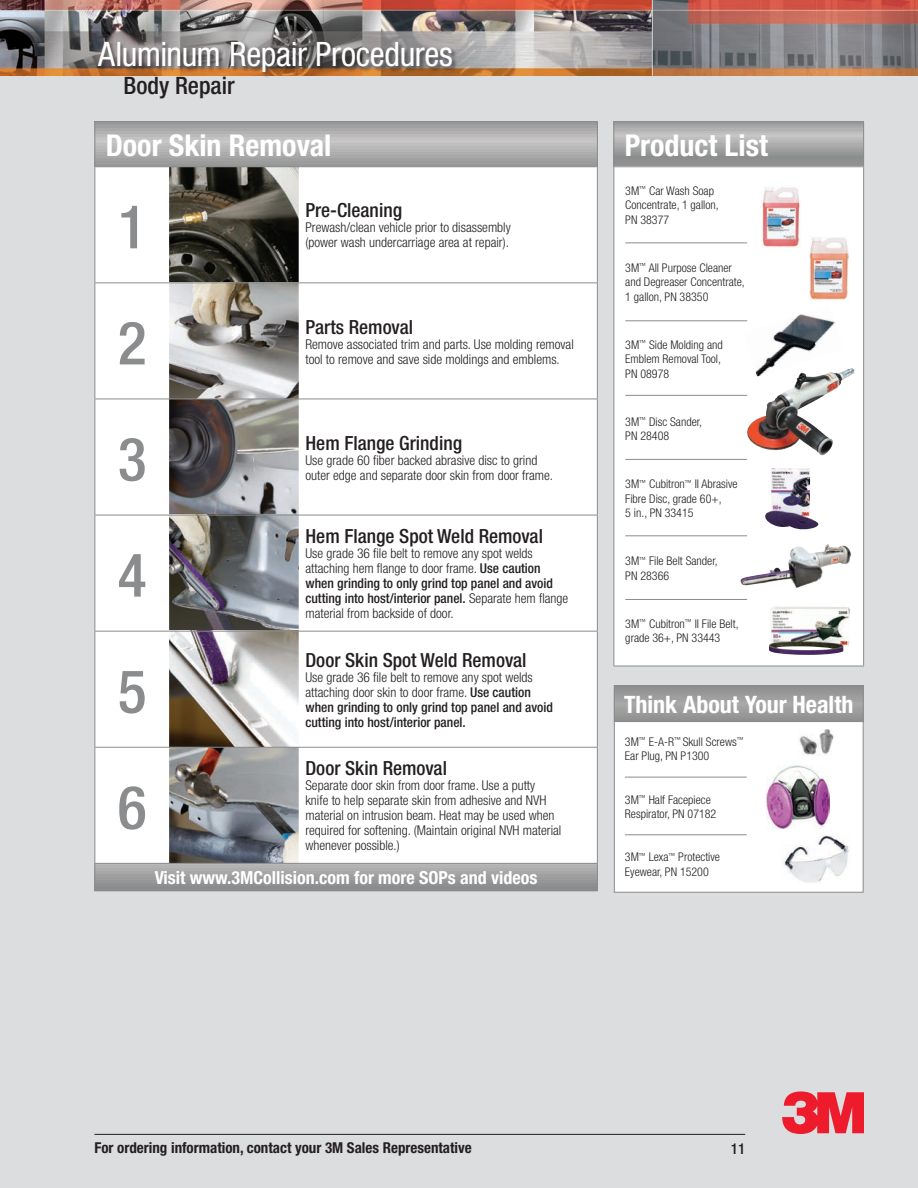
<style>
.page{position:relative;width:918px;height:1188px;background:#fff}
.page>*{position:absolute;margin:0;border:0;box-sizing:border-box;transform-origin:0 0}
.t1{font:500 condensed 60px "Helvetica Neue";color:#8b8c8d}
.t2{font:condensed 33.75px "Helvetica Neue";letter-spacing:-.01em;color:#fff}
.t3{font:700 condensed 30px "Helvetica Neue";color:#fff}
.t4{font:700 condensed 24px "Helvetica Neue";color:#fff}
.t5{font:500 condensed 24px "Helvetica Neue";color:#231f20}
.t6{font:500 condensed 19.5px "Helvetica Neue";color:#231f20}
.t7{font:700 condensed 18px "Helvetica Neue";color:#fff}
.t8{font:700 condensed 15px "Helvetica Neue";color:#231f20}
.t9{font:500 condensed 15px "Helvetica Neue";color:#231f20}
.t10{font:300 condensed 13.5px/15px "Helvetica Neue";color:#231f20}
.t11{font:500 condensed 13.5px/15px "Helvetica Neue";color:#231f20}
.t12{font:300 condensed 12px/14.4px "Helvetica Neue";color:#231f20}
.s1{font-weight:500}
.s2{font-weight:300}
</style>
<div class="page">
<div style="left:0;top:71px;width:918px;height:1117px;background:#dcdddf"></div>
<img style="left:0;top:0;width:918px;height:76px">
<div style="left:98px;top:41px;width:360px;height:37px;background:#231f20;opacity:.6"></div>
<hr style="left:652px;top:0;width:1px;height:76px;background:#fff">
<svg style="left:615px;top:123px;width:248px;height:43px"></svg>
<div style="left:614px;top:167px;width:250px;height:499px;background:#fff"></div>
<hr style="left:614px;top:122px;width:250px;height:1px;background:#8b8c8d">
<hr style="left:614px;top:122px;width:1px;height:44px;background:#8b8c8d">
<hr style="left:863px;top:122px;width:1px;height:44px;background:#8b8c8d">
<hr style="left:614px;top:166px;width:250px;height:1px;background:#8b8c8d">
<hr style="left:614px;top:167px;width:1px;height:499px;background:#8b8c8d">
<hr style="left:863px;top:167px;width:1px;height:499px;background:#8b8c8d">
<hr style="left:614px;top:666px;width:250px;height:1px;background:#8b8c8d">
<img style="left:809px;top:237px;width:39px;height:62px">
<img style="left:761px;top:187px;width:40px;height:60px">
<img style="left:743px;top:314px;width:92px;height:54px">
<img style="left:765px;top:468px;width:53px;height:62px">
<img style="left:747px;top:368px;width:104px;height:72px">
<img style="left:769px;top:607px;width:81px;height:48px">
<img style="left:741px;top:544px;width:110px;height:44px">
<svg style="left:95px;top:123px;width:502px;height:43px"></svg>
<svg style="left:95px;top:167px;width:502px;height:696px;fill:#fff"></svg>
<div style="left:95px;top:863px;width:502px;height:28px;background:linear-gradient(to bottom,#b8b7b7,#888989)"></div>
<hr style="left:94px;top:122px;width:75px;height:1px;background:#8b8c8d">
<hr style="left:94px;top:122px;width:1px;height:44px;background:#8b8c8d">
<hr style="left:169px;top:122px;width:130px;height:1px;background:#8b8c8d">
<hr style="left:299px;top:122px;width:299px;height:1px;background:#8b8c8d">
<hr style="left:597px;top:122px;width:1px;height:44px;background:#8b8c8d">
<svg style="left:94px;top:864px;width:1px;height:26px"></svg>
<svg style="left:597px;top:864px;width:1px;height:26px"></svg>
<hr style="left:94px;top:890px;width:75px;height:1px;background:#8b8c8d">
<hr style="left:169px;top:890px;width:130px;height:1px;background:#8b8c8d">
<hr style="left:299px;top:890px;width:299px;height:1px;background:#8b8c8d">
<hr style="left:94px;top:166px;width:75px;height:1px;background:#8b8c8d">
<hr style="left:94px;top:167px;width:1px;height:115px;background:#8b8c8d">
<hr style="left:169px;top:166px;width:130px;height:1px;background:#8b8c8d">
<hr style="left:299px;top:166px;width:299px;height:1px;background:#8b8c8d">
<hr style="left:597px;top:167px;width:1px;height:115px;background:#8b8c8d">
<hr style="left:94px;top:282px;width:75px;height:1px;background:#8b8c8d">
<hr style="left:94px;top:283px;width:1px;height:116px;background:#8b8c8d">
<hr style="left:169px;top:282px;width:130px;height:1px;background:#8b8c8d">
<hr style="left:299px;top:282px;width:299px;height:1px;background:#8b8c8d">
<hr style="left:597px;top:283px;width:1px;height:116px;background:#8b8c8d">
<hr style="left:94px;top:399px;width:75px;height:1px;background:#8b8c8d">
<hr style="left:94px;top:399px;width:1px;height:116px;background:#8b8c8d">
<hr style="left:169px;top:399px;width:130px;height:1px;background:#8b8c8d">
<hr style="left:299px;top:399px;width:299px;height:1px;background:#8b8c8d">
<hr style="left:597px;top:399px;width:1px;height:116px;background:#8b8c8d">
<hr style="left:94px;top:515px;width:75px;height:1px;background:#8b8c8d">
<hr style="left:94px;top:515px;width:1px;height:116px;background:#8b8c8d">
<hr style="left:169px;top:515px;width:130px;height:1px;background:#8b8c8d">
<hr style="left:299px;top:515px;width:299px;height:1px;background:#8b8c8d">
<hr style="left:597px;top:515px;width:1px;height:116px;background:#8b8c8d">
<hr style="left:94px;top:631px;width:75px;height:1px;background:#8b8c8d">
<hr style="left:94px;top:632px;width:1px;height:115px;background:#8b8c8d">
<hr style="left:169px;top:631px;width:130px;height:1px;background:#8b8c8d">
<hr style="left:299px;top:631px;width:299px;height:1px;background:#8b8c8d">
<hr style="left:597px;top:632px;width:1px;height:115px;background:#8b8c8d">
<hr style="left:94px;top:747px;width:75px;height:1px;background:#8b8c8d">
<hr style="left:94px;top:748px;width:1px;height:115px;background:#8b8c8d">
<hr style="left:169px;top:747px;width:130px;height:1px;background:#8b8c8d">
<hr style="left:299px;top:747px;width:299px;height:1px;background:#8b8c8d">
<hr style="left:597px;top:748px;width:1px;height:115px;background:#8b8c8d">
<hr style="left:94px;top:863px;width:75px;height:1px;background:#8b8c8d">
<hr style="left:169px;top:863px;width:130px;height:1px;background:#8b8c8d">
<hr style="left:299px;top:863px;width:299px;height:1px;background:#8b8c8d">
<hr style="left:625px;top:599px;width:122px;height:1px;background:#8b8c8d">
<hr style="left:625px;top:535px;width:122px;height:1px;background:#8b8c8d">
<hr style="left:625px;top:459px;width:122px;height:1px;background:#8b8c8d">
<hr style="left:625px;top:395px;width:122px;height:1px;background:#8b8c8d">
<hr style="left:625px;top:320px;width:122px;height:1px;background:#8b8c8d">
<hr style="left:625px;top:243px;width:122px;height:1px;background:#8b8c8d">
<div style="left:614px;top:685px;width:250px;height:208px;background:#fff;border:1px solid #8b8c8d"></div>
<div style="left:614px;top:686px;width:249px;height:36px;background:linear-gradient(to right,#9c9c9c,#9c9c9c)"></div>
<div style="left:614px;top:685px;width:250px;height:37px;border:1px solid #8b8c8d"></div>
<img style="left:782px;top:835px;width:67px;height:48px">
<img style="left:799px;top:729px;width:35px;height:27px">
<img style="left:766px;top:766px;width:63px;height:63px">
<hr style="left:625px;top:777px;width:122px;height:1px;background:#8b8c8d">
<hr style="left:625px;top:834px;width:122px;height:1px;background:#8b8c8d">
<svg style="left:782px;top:1091px;width:82px;height:43px"></svg>
<hr style="left:94px;top:1134px;width:651px;height:1px;background:#231f20">
<h2 class="t2" style="left:98px;top:35px;width:356px">Aluminum Repair Procedures</h2>
<h3 class="t5" style="left:124px;top:71px;width:112px">Body Repair</h3>
<h3 class="t3" style="left:106px;top:127px;width:227px">Door Skin Removal</h3>
<h1 class="t1" style="left:118px;top:191px;width:30px">1</h1>
<h3 class="t6" style="left:305px;top:199px;width:98px">Pre-Cleaning</h3>
<p class="t10" style="left:305px;top:220px;width:207px">Prewash/clean vehicle prior to disassembly (power wash undercarriage area at repair).</p>
<h1 class="t1" style="left:118px;top:307px;width:30px">2</h1>
<h3 class="t6" style="left:305px;top:315px;width:109px">Parts Removal</h3>
<p class="t10" style="left:305px;top:336px;width:270px">Remove associated trim and parts. Use molding removal tool to remove and save side moldings and emblems.</p>
<h1 class="t1" style="left:118px;top:423px;width:30px">3</h1>
<h3 class="t6" style="left:305px;top:431px;width:158px">Hem Flange Grinding</h3>
<p class="t10" style="left:305px;top:452px;width:249px">Use grade 60 fiber backed abrasive disc to grind outer edge and separate door skin from door frame.</p>
<h1 class="t1" style="left:118px;top:540px;width:30px">4</h1>
<h3 class="t6" style="left:305px;top:525px;width:239px">Hem Flange Spot Weld Removal</h3>
<p class="t10" style="left:305px;top:546px;width:264px">Use grade 36 file belt to remove any spot welds attaching hem flange to door frame. <span class="s1">Use caution when grinding to only grind top panel and avoid cutting into host/interior panel.</span> Separate hem flange material from backside of door.</p>
<h1 class="t1" style="left:118px;top:656px;width:30px">5</h1>
<h3 class="t6" style="left:305px;top:648px;width:222px">Door Skin Spot Weld Removal</h3>
<p class="t11" style="left:305px;top:669px;width:249px"><span class="s2">Use grade 36 file belt to remove any spot welds attaching door skin to door frame.</span> Use caution when grinding to only grind top panel and avoid cutting into host/interior panel.</p>
<h1 class="t1" style="left:118px;top:772px;width:30px">6</h1>
<h3 class="t6" style="left:305px;top:757px;width:143px">Door Skin Removal</h3>
<p class="t10" style="left:305px;top:778px;width:257px">Separate door skin from door frame. Use a putty knife to help separate skin from adhesive and NVH material on intrusion beam. Heat may be used when required for softening. (Maintain original NVH material whenever possible.)</p>
<h3 class="t7" style="left:155px;top:867px;width:384px">Visit www.3MCollision.com for more SOPs and videos</h3>
<h3 class="t3" style="left:625px;top:127px;width:145px">Product List</h3>
<p class="t12" style="left:625px;top:183px;width:95px">3M<sup>™</sup> Car Wash Soap<br>Concentrate, 1 gallon,<br>PN 38377</p>
<p class="t12" style="left:625px;top:260px;width:121px">3M<sup>™</sup> All Purpose Cleaner and Degreaser Concentrate,<br>1 gallon, PN 38350</p>
<p class="t12" style="left:625px;top:337px;width:99px">3M<sup>™</sup> Side Molding and<br>Emblem Removal Tool,<br>PN 08978</p>
<p class="t12" style="left:625px;top:414px;width:78px">3M<sup>™</sup> Disc Sander,<br>PN 28408</p>
<p class="t12" style="left:625px;top:477px;width:114px">3M<sup>™</sup> Cubitron<sup>™</sup> II Abrasive<br>Fibre Disc, grade 60+,<br>5 in., PN 33415</p>
<p class="t12" style="left:625px;top:554px;width:94px">3M<sup>™</sup> File Belt Sander,<br>PN 28366</p>
<p class="t12" style="left:625px;top:616px;width:115px">3M<sup>™</sup> Cubitron<sup>™</sup> II File Belt, grade 36+, PN 33443</p>
<h3 class="t4" style="left:624px;top:690px;width:231px">Think About Your Health</h3>
<p class="t12" style="left:625px;top:734px;width:120px">3M<sup>™</sup> E-A-R<sup>™</sup> Skull Screws<sup>™<br></sup>Ear Plug, PN P1300</p>
<p class="t12" style="left:625px;top:792px;width:93px">3M<sup>™</sup> Half Facepiece<br>Respirator, PN 07182</p>
<p class="t12" style="left:625px;top:850px;width:97px">3M<sup>™</sup> Lexa<sup>™</sup> Protective<br>Eyewear, PN 15200</p>
<p class="t8" style="left:94px;top:1139px;width:379px">For ordering information, contact your 3M Sales Representative</p>
<p class="t9" style="left:731px;top:1139px;width:16px">11</p>
</div>
